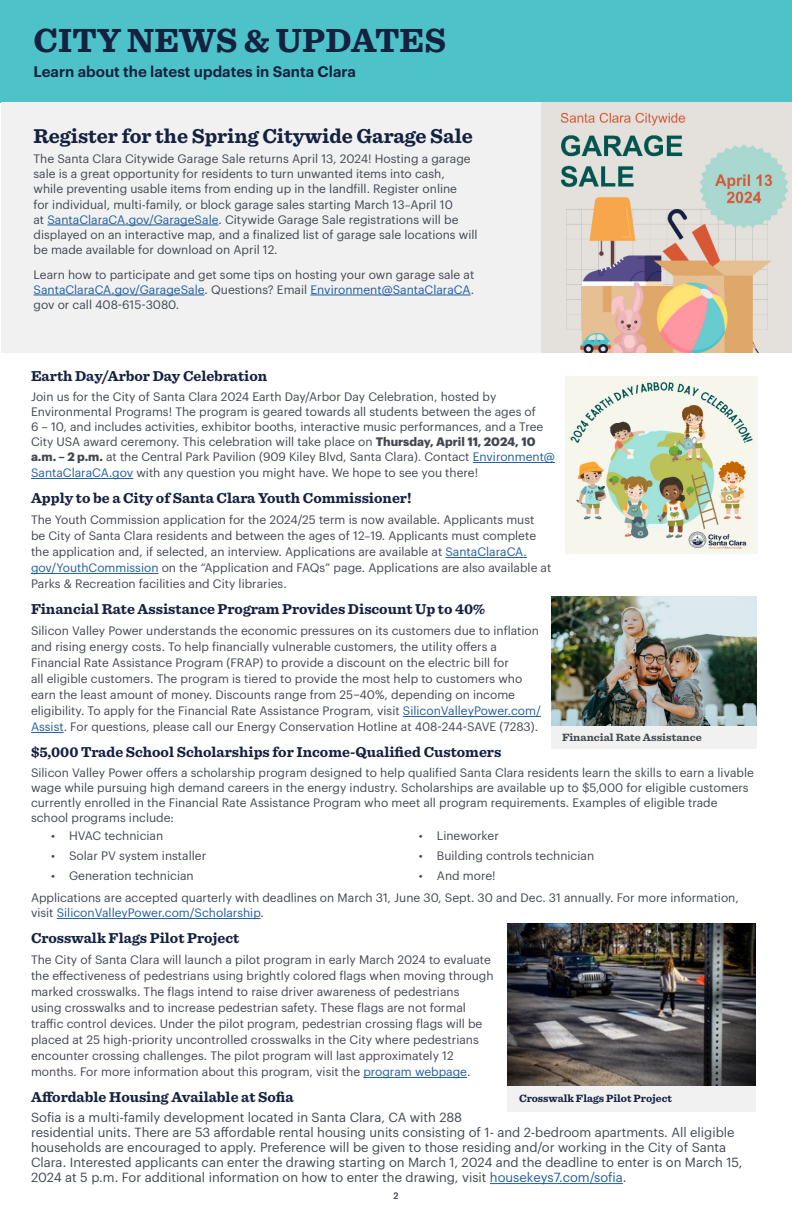
<style>
.page{position:relative;width:792px;height:1224px;background:#fff}
.page>*{position:absolute;margin:0;border:0;box-sizing:border-box;transform-origin:0 0}
.t1{font:700 35px "Sentinel";color:#152140}
.t2{font:700 21px "Sentinel";color:#152140}
.t3{font:700 15px "Sentinel";color:#152140}
.t4{font:600 15px "Graphik";color:#152140}
.t5{font:13px/15px "Graphik";color:#434751}
.t6{font:12px/16px "Graphik";color:#434751}
.t7{font:700 11px "Sentinel";color:#152140}
.t8{font:700 11px "Sentinel";color:#434751;scale:1.04 1}
.t9{font:9px "Graphik";color:#434751}
.s1{font-size:11px}
.s2{color:#215e9e}
.s3{font-weight:700}
</style>
<div class="page">
<div style="left:0;top:0;width:792px;height:103px;background:#4dc2c8"></div>
<hr style="left:473px;top:462px;width:82px;height:1px;background:#215e9e">
<hr style="left:31px;top:478px;width:102px;height:1px;background:#215e9e">
<hr style="left:445px;top:557px;width:82px;height:1px;background:#215e9e">
<hr style="left:31px;top:573px;width:128px;height:1px;background:#215e9e">
<hr style="left:403px;top:716px;width:138px;height:1px;background:#215e9e">
<hr style="left:31px;top:732px;width:33px;height:1px;background:#215e9e">
<hr style="left:57px;top:918px;width:204px;height:1px;background:#215e9e">
<hr style="left:363px;top:1077px;width:104px;height:1px;background:#215e9e">
<hr style="left:490px;top:1183px;width:133px;height:1px;background:#215e9e">
<div style="left:1px;top:103px;width:791px;height:250px;background:#f1f1f2"></div>
<hr style="left:47px;top:225px;width:171px;height:1px;background:#215e9e">
<hr style="left:34px;top:295px;width:171px;height:1px;background:#215e9e">
<hr style="left:310px;top:295px;width:161px;height:1px;background:#215e9e">
<img style="left:551px;top:596px;width:206px;height:130px">
<div style="left:551px;top:726px;width:206px;height:22px;background:#f1f1f2"></div>
<img style="left:541px;top:103px;width:251px;height:250px">
<img style="left:565px;top:376px;width:193px;height:178px">
<img style="left:508px;top:923px;width:248px;height:164px">
<div style="left:508px;top:1087px;width:248px;height:25px;background:#f1f1f2"></div>
<h1 class="t1" style="left:34px;top:13px;width:414px">CITY NEWS &amp; UPDATES</h1>
<p class="t4" style="left:34px;top:60px;width:324px">Learn about the latest updates in Santa Clara</p>
<h2 class="t2" style="left:34px;top:119px;width:441px">Register for the Spring Citywide Garage Sale</h2>
<p class="t6" style="left:34px;top:150px;width:446px;line-height:15.2px">The Santa Clara Citywide Garage Sale returns April 13, 2024! Hosting a garage sale is a great opportunity for residents to turn unwanted items into cash,<br>while preventing usable items from ending up in the landfill. Register online<br>for individual, multi-family, or block garage sales starting March 13<span class="s1">–</span>April 10<br>at <span class="s2">SantaClaraCA.gov/GarageSale</span>. Citywide Garage Sale registrations will be displayed on an interactive map, and a finalized list of garage sale locations will be made available for download on April 12.</p>
<p class="t6" style="left:34px;top:266px;width:442px;line-height:15px;text-align:justify">Learn how to participate and get some tips on hosting your own garage sale at <span class="s2">SantaClaraCA.gov/GarageSale</span>. Questions? Email <span class="s2">Environment@SantaClaraCA</span>. gov or call 408-615-3080.</p>
<p class="t3" style="left:31px;top:364px;width:238px">Earth Day/Arbor Day Celebration</p>
<p class="t6" style="left:31px;top:388px;width:525px;line-height:15.2px">Join us for the City of Santa Clara 2024 Earth Day/Arbor Day Celebration, hosted by Environmental Programs! The program is geared towards all students between the ages of<br>6 – 10, and includes activities, exhibitor booths, interactive music performances, and a Tree City USA award ceremony. This celebration will take place on <span class="s3">Thursday, April 11, 2024, 10 a.m. – 2 p.m.</span> at the Central Park Pavilion (909 Kiley Blvd, Santa Clara). Contact <span class="s2">Environment@ SantaClaraCA.gov</span> with any question you might have. We hope to see you there!</p>
<p class="t3" style="left:31px;top:486px;width:382px">Apply to be a City of Santa Clara Youth Commissioner!</p>
<p class="t6" style="left:31px;top:511px;width:522px">The Youth Commission application for the 2024/25 term is now available. Applicants must be City of Santa Clara residents and between the ages of 12<span class="s1">–</span>19. Applicants must complete the application and, if selected, an interview. Applications are available at <span class="s2">SantaClaraCA. gov/YouthCommission</span> on the “Application and FAQs” page. Applications are also available at Parks &amp; Recreation facilities and City libraries.</p>
<p class="t3" style="left:31px;top:597px;width:456px">Financial Rate Assistance Program Provides Discount Up to 40%</p>
<p class="t6" style="left:31px;top:622px;width:511px">Silicon Valley Power understands the economic pressures on its customers due to inflation and rising energy costs. To help financially vulnerable customers, the utility offers a Financial Rate Assistance Program (FRAP) to provide a discount on the electric bill for<br>all eligible customers. The program is tiered to provide the most help to customers who earn the least amount of money. Discounts range from 25–40%, depending on income eligibility. To apply for the Financial Rate Assistance Program, visit <span class="s2">SiliconValleyPower.com/ Assist</span>. For questions, please call our Energy Conservation Hotline at 408-244-SAVE (7283).</p>
<p class="t3" style="left:31px;top:740px;width:472px">$5,000 Trade School Scholarships for Income-Qualified Customers</p>
<p class="t6" style="left:31px;top:764px;width:724px;line-height:15px">Silicon Valley Power offers a scholarship program designed to help qualified Santa Clara residents learn the skills to earn a livable wage while pursuing high demand careers in the energy industry. Scholarships are available up to $5,000 for eligible customers currently enrolled in the Financial Rate Assistance Program who meet all program requirements. Examples of eligible trade school programs include:</p>
<p class="t8" style="left:562px;top:728px;width:136px">Financial Rate Assistance</p>
<p class="t6" style="left:51px;top:827px;width:114px">• HVAC technician</p>
<p class="t6" style="left:51px;top:847px;width:157px">• Solar PV system installer</p>
<p class="t6" style="left:51px;top:867px;width:144px">• Generation technician</p>
<p class="t6" style="left:419px;top:827px;width:81px">• Lineworker</p>
<p class="t6" style="left:419px;top:847px;width:177px">• Building controls technician</p>
<p class="t6" style="left:419px;top:867px;width:78px">• And more!</p>
<p class="t6" style="left:31px;top:889px;width:709px;line-height:15px">Applications are accepted quarterly with deadlines on March 31, June 30, Sept. 30 and Dec. 31 annually. For more information, visit <span class="s2">SiliconValleyPower.com/Scholarship</span>.</p>
<p class="t3" style="left:31px;top:926px;width:210px">Crosswalk Flags Pilot Project</p>
<p class="t6" style="left:31px;top:951px;width:464px">The City of Santa Clara will launch a pilot program in early March 2024 to evaluate the effectiveness of pedestrians using brightly colored flags when moving through marked crosswalks. The flags intend to raise driver awareness of pedestrians<br>using crosswalks and to increase pedestrian safety. These flags are not formal traffic control devices. Under the pilot program, pedestrian crossing flags will be placed at 25 high-priority uncontrolled crosswalks in the City where pedestrians encounter crossing challenges. The pilot program will last approximately 12 months. For more information about this program, visit the <span class="s2">program webpage</span>.</p>
<p class="t3" style="left:31px;top:1085px;width:264px">Affordable Housing Available at Sofia</p>
<p class="t5" style="left:31px;top:1109px;width:713px">Sofia is a multi-family development located in Santa Clara, CA with 288<br>residential units. There are 53 affordable rental housing units consisting of 1- and 2-bedroom apartments. All eligible households are encouraged to apply. Preference will be given to those residing and/or working in the City of Santa Clara. Interested applicants can enter the drawing starting on March 1, 2024 and the deadline to enter is on March 15, 2024 at 5 p.m. For additional information on how to enter the drawing, visit <span class="s2">housekeys7.com/sofia</span>.</p>
<p class="t7" style="left:519px;top:1090px;width:154px">Crosswalk Flags Pilot Project</p>
<p class="t9" style="left:394px;top:1189px;width:6px">2</p>
</div>
